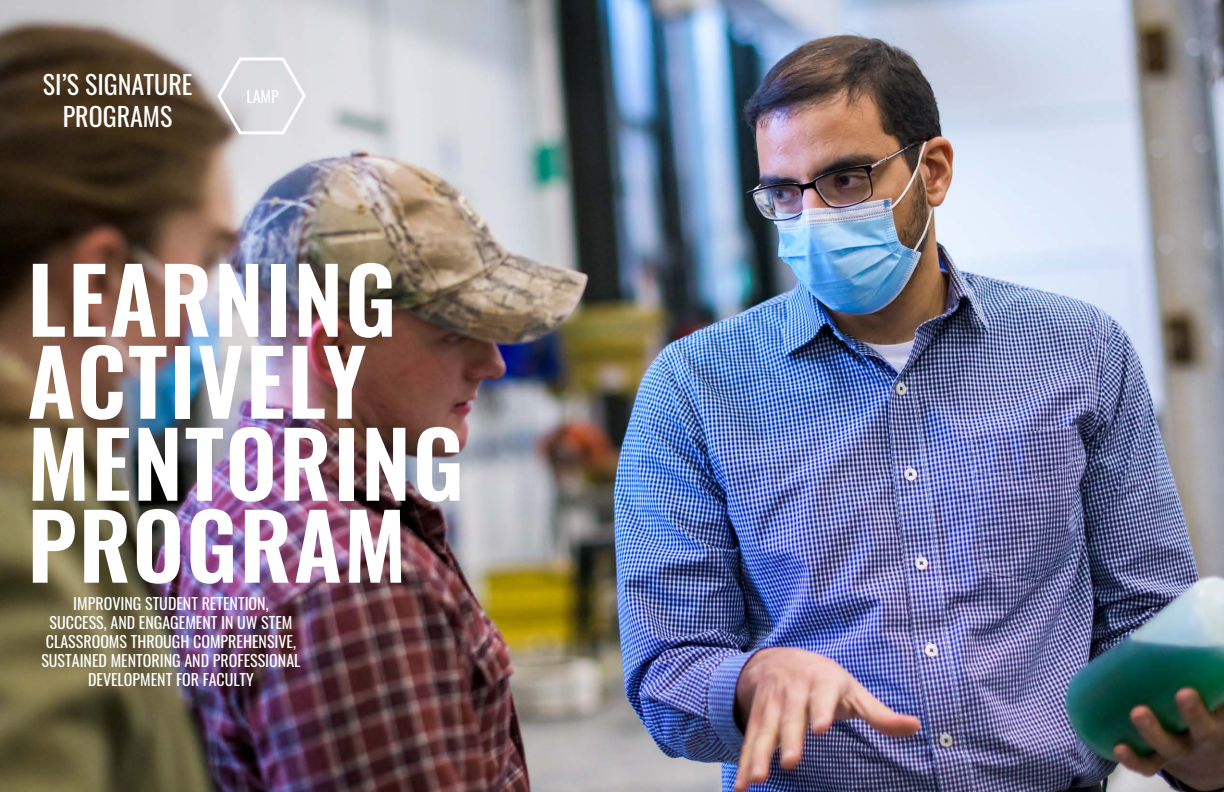
<style>
.page{position:relative;width:1224px;height:792px;background:#fff}
.page>*{position:absolute;margin:0;border:0;box-sizing:border-box;transform-origin:0 0}
.t1{font:600 90px/82px "Oswald";letter-spacing:.02em;color:#fff}
.t2{font:26px/31.2px "Oswald";color:#fff;text-align:center}
.t3{font:16px/19.2px "Oswald";color:#fff;text-align:center}
</style>
<div class="page">
<img style="left:0;top:0;width:1224px;height:792px">
<svg style="left:216px;top:55px;width:92px;height:81px;background:#d8d7da"></svg>
<h2 class="t2" style="left:43px;top:67px;width:151px">SI’S SIGNATURE<br>PROGRAMS</h2>
<p class="t3" style="left:246px;top:85px;width:34px">LAMP</p>
<h1 class="t1" style="left:27px;top:265px;width:438px">LEARNING<br>ACTIVELY<br>MENTORING<br>PROGRAM</h1>
<p class="t3" style="left:41px;top:592px;width:261px">IMPROVING STUDENT RETENTION,<br>SUCCESS, AND ENGAGEMENT IN UW STEM CLASSROOMS THROUGH COMPREHENSIVE, SUSTAINED MENTORING AND PROFESSIONAL DEVELOPMENT FOR FACULTY</p>
</div>
